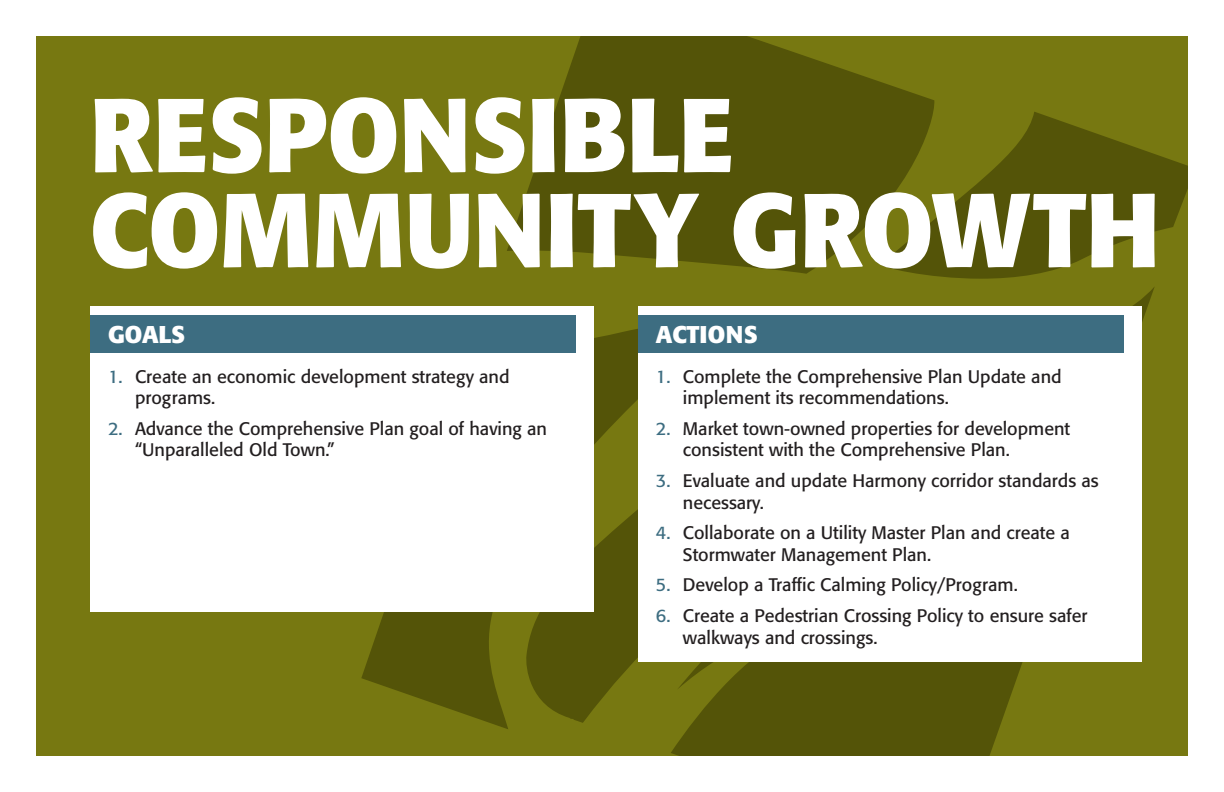
<style>
.page{position:relative;width:1224px;height:792px;background:#fff}
.page>*{position:absolute;margin:0;border:0;box-sizing:border-box;transform-origin:0 0}
.Title_H1{font:700 103.7px/95px "Formata";letter-spacing:-.005em;color:#fff;scale:.95 1}
.title_h2{font:700 24px "Formata";color:#fff}
.t1{font:18px/21.6px "Formata";color:#231f20}
.s1{color:#3d6d81}
</style>
<div class="page">
<div style="left:36px;top:36px;width:1152px;height:720px;background:#777811"></div>
<svg style="left:921px;top:112px;width:267px;height:167px;fill:#545408"></svg>
<svg style="left:507px;top:36px;width:428px;height:238px;fill:#545408"></svg>
<svg style="left:361px;top:612px;width:147px;height:117px;fill:#545408"></svg>
<svg style="left:526px;top:287px;width:629px;height:469px"></svg>
<div style="left:90px;top:306px;width:504px;height:306px;background:#fff"></div>
<div style="left:90px;top:315px;width:486px;height:37px;background:#3d6d81"></div>
<div style="left:638px;top:306px;width:504px;height:356px;background:#fff"></div>
<div style="left:638px;top:315px;width:486px;height:37px;background:#3d6d81"></div>
<p class="Title_H1" style="left:90px;top:87px;width:1128px">RESPONSIBLE<br>COMMUNITY GROWTH</p>
<p class="title_h2" style="left:108px;top:319px;width:79px">GOALS</p>
<p class="t1" style="left:135px;top:365px;width:376px;text-indent:-27px"><span class="s1">1.</span> Create an economic development strategy and programs.</p>
<p class="t1" style="left:135px;top:418px;width:414px;text-indent:-27px"><span class="s1">2.</span> Advance the Comprehensive Plan goal of having an “Unparalleled Old Town.”</p>
<p class="title_h2" style="left:656px;top:319px;width:104px">ACTIONS</p>
<p class="t1" style="left:683px;top:365px;width:380px;text-indent:-27px"><span class="s1">1.</span> Complete the Comprehensive Plan Update and implement its recommendations.</p>
<p class="t1" style="left:683px;top:418px;width:389px;text-indent:-27px"><span class="s1">2.</span> Market town-owned properties for development consistent with the Comprehensive Plan.</p>
<p class="t1" style="left:683px;top:470px;width:417px;text-indent:-27px"><span class="s1">3.</span> Evaluate and update Harmony corridor standards as necessary.</p>
<p class="t1" style="left:683px;top:522px;width:389px;text-indent:-27px"><span class="s1">4.</span> Collaborate on a Utility Master Plan and create a<br>Stormwater Management Plan.</p>
<p class="t1" style="left:656px;top:574px;width:363px"><span class="s1">5.</span> Develop a Traffic Calming Policy/Program.</p>
<p class="t1" style="left:683px;top:605px;width:406px;text-indent:-27px"><span class="s1">6.</span> Create a Pedestrian Crossing Policy to ensure safer walkways and crossings.</p>
</div>
